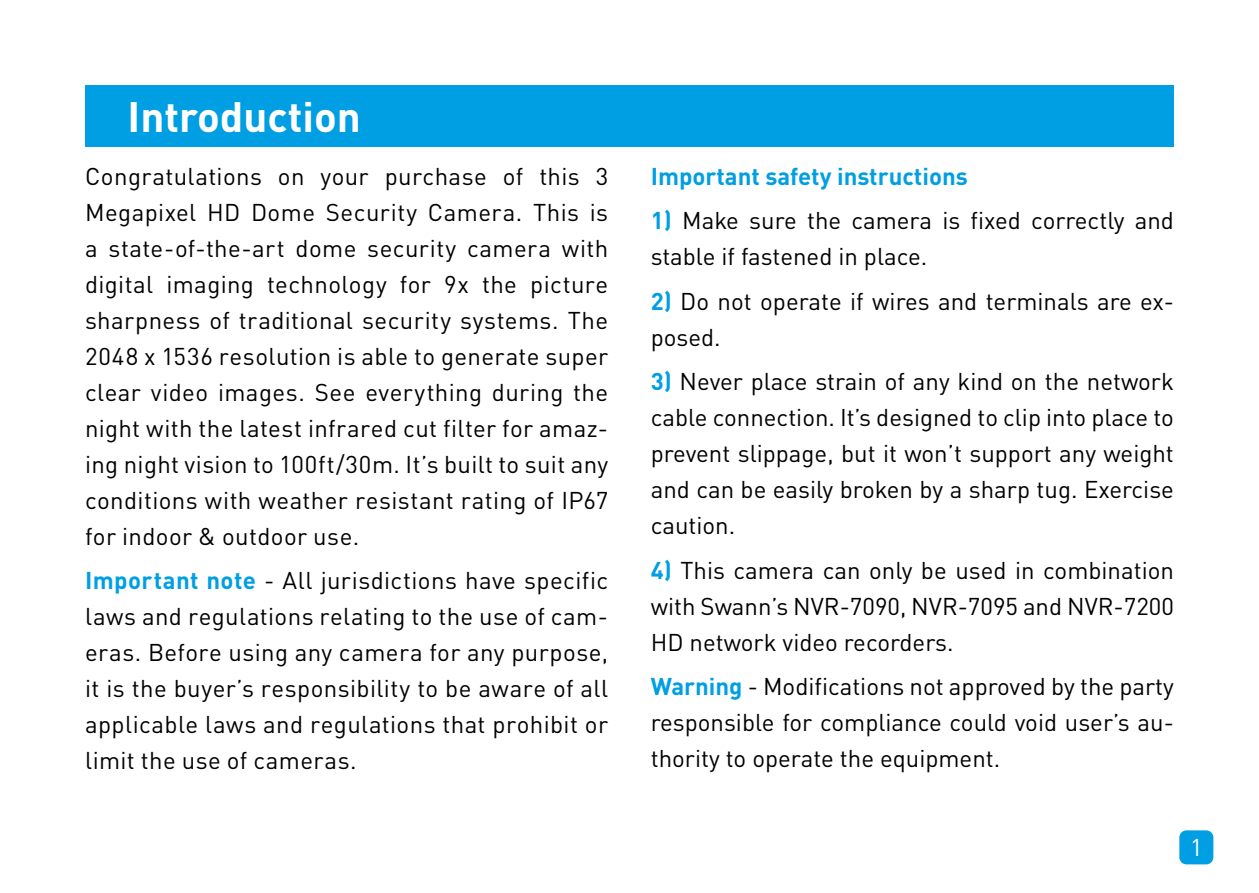
<style>
.page{position:relative;width:1259px;height:893px;background:#fff}
.page>*{position:absolute;margin:0;border:0;box-sizing:border-box;transform-origin:0 0}
.t1{font:700 42px "DIN Pro";color:#fff}
.t2{font:24px/36px "DIN Pro";color:#000;text-align:justify}
.t3{font:700 24px "DIN Pro";color:#009fe3}
.t4{font:24px "DIN Pro";color:#fff}
.s1{font-weight:700;color:#009fe3}
</style>
<div class="page">
<div style="left:1179px;top:830px;width:34px;height:34px;background:#009fe3;border-radius:7px"></div>
<div style="left:85px;top:85px;width:1089px;height:61px;background:#009fe3"></div>
<h1 class="t1" style="left:128px;top:82px;width:235px">Introduction</h1>
<p class="t2" style="left:85px;top:156px;width:525px">Congratulations on your purchase of this 3<br>Megapixel HD Dome Security Camera. This is a state-of-the-art dome security camera with digital imaging technology for 9x the picture sharpness of traditional security systems. The 2048 x 1536 resolution is able to generate super clear video images. See everything during the night with the latest infrared cut filter for amaz&shy;ing night vision to 100ft/30m. It’s built to suit any conditions with weather resistant rating of IP67 for indoor &amp; outdoor use.</p>
<p class="t2" style="left:85px;top:560px;width:525px"><span class="s1">Important note</span> - All jurisdictions have specific laws and regulations relating to the use of cam&shy;eras. Before using any camera for any purpose, it is the buyer’s responsibility to be aware of all applicable laws and regulations that prohibit or limit the use of cameras.</p>
<p class="t3" style="left:651px;top:156px;width:318px">Important safety instructions</p>
<p class="t2" style="left:651px;top:200px;width:524px"><span class="s1">1)</span> Make sure the camera is fixed correctly and stable if fastened in place.</p>
<p class="t2" style="left:651px;top:281px;width:524px"><span class="s1">2)</span> Do not operate if wires and terminals are ex&shy;posed.</p>
<p class="t2" style="left:651px;top:361px;width:525px"><span class="s1">3)</span> Never place strain of any kind on the network cable connection. It’s designed to clip into place to prevent slippage, but it won’t support any weight and can be easily broken by a sharp tug. Exercise caution.</p>
<p class="t2" style="left:651px;top:550px;width:525px"><span class="s1">4)</span> This camera can only be used in combination with Swann’s NVR-7090, NVR-7095 and NVR-7200<br>HD network video recorders.</p>
<p class="t2" style="left:651px;top:666px;width:525px"><span class="s1">Warning</span> - Modifications not approved by the party responsible for compliance could void user’s au&shy;thority to operate the equipment.</p>
<p class="t4" style="left:1190px;top:828px;width:14px">1</p>
</div>
